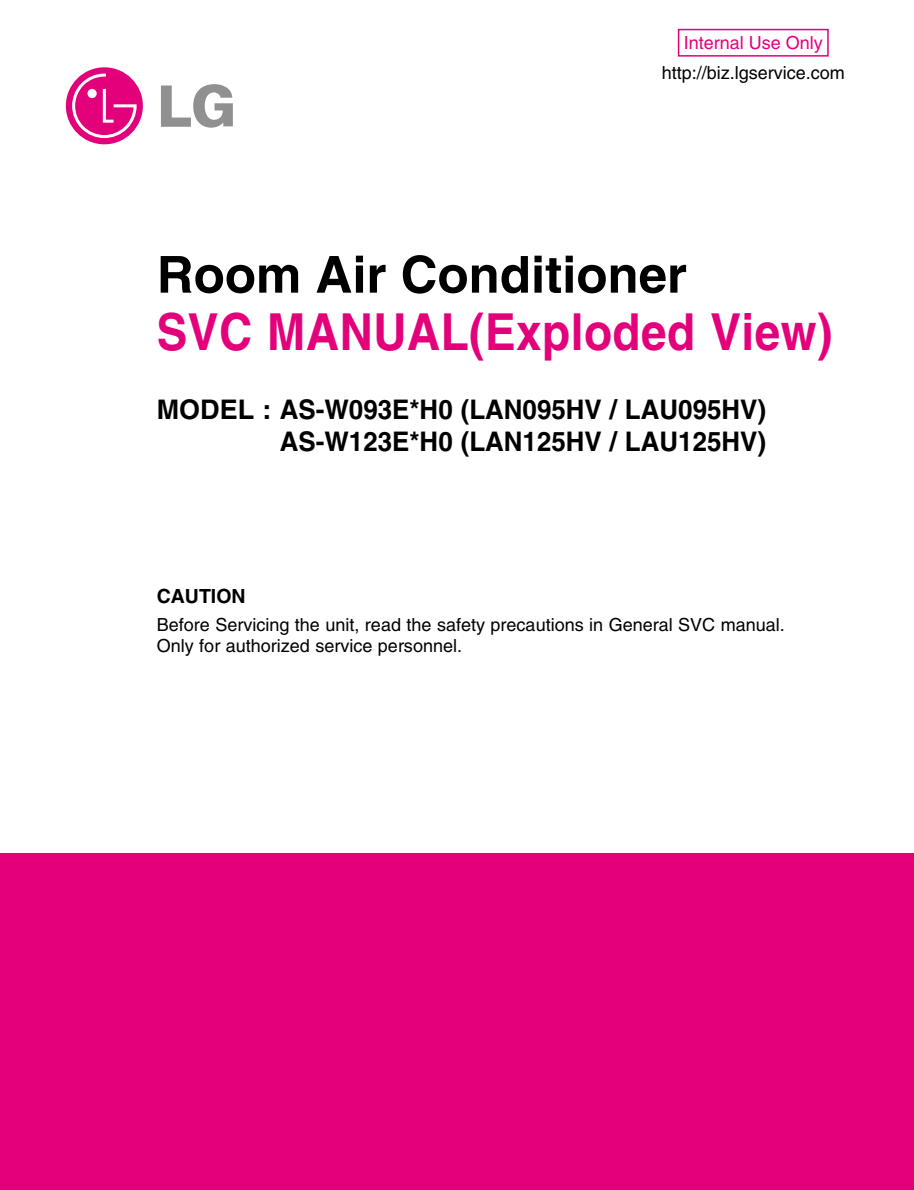
<style>
.page{position:relative;width:914px;height:1190px;background:#fff}
.page>*{position:absolute;margin:0;border:0;box-sizing:border-box;transform-origin:0 0}
.t1{font:700 51px "Helvetica";letter-spacing:.01em;color:#e3007b;scale:.9 1}
.t2{font:700 51px "Helvetica";color:#000}
.t3{font:700 27px/32.2px "Helvetica";color:#000;text-align:right}
.t4{font:700 19.5px "Helvetica";color:#000}
.t5{font:18px/21.8px "Helvetica";color:#000}
.t6{font:18px "Helvetica";color:#e3007b}
</style>
<div class="page">
<div style="left:0;top:853px;width:913px;height:337px;background:#e3007b"></div>
<svg style="left:161px;top:84px;width:72px;height:44px"></svg>
<div style="left:66px;top:67px;width:77px;height:77px;background:#e3007b;border-radius:50%"></div>
<svg style="left:72px;top:74px;width:65px;height:64px"></svg>
<div style="left:677px;top:29px;width:151px;height:28px;border:2px solid #e3007b"></div>
<p class="t6" style="left:683px;top:36px;width:141px">Internal Use Only</p>
<p class="t5" style="left:661px;top:63px;width:185px">http://biz.lgservice.com</p>
<h1 class="t2" style="left:157px;top:256px;width:531px">Room Air Conditioner</h1>
<h1 class="t1" style="left:157px;top:313px;width:752px">SVC MANUAL(Exploded View)</h1>
<h2 class="t3" style="left:157px;top:396px;width:611px">MODEL : AS-W093E*H0 (LAN095HV / LAU095HV)<br>AS-W123E*H0 (LAN125HV / LAU125HV)</h2>
<p class="t4" style="left:157px;top:589px;width:90px">CAUTION</p>
<p class="t5" style="left:157px;top:615px;width:629px">Before Servicing the unit, read the safety precautions in General SVC manual.<br>Only for authorized service personnel.</p>
</div>
